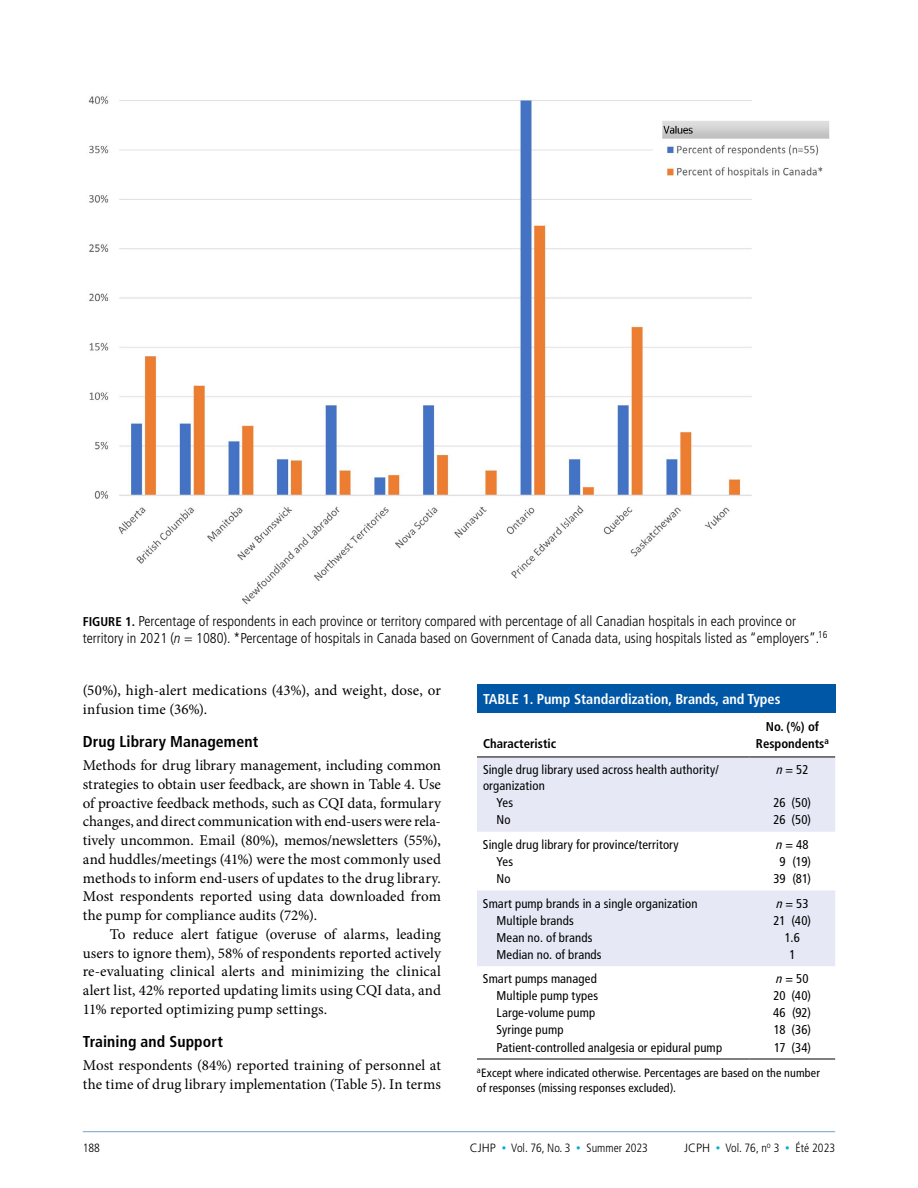
<style>
.page{position:relative;width:918px;height:1188px;background:#fff}
.page>*{position:absolute;margin:0;border:0;box-sizing:border-box;transform-origin:0 0}
.CJHP_H2{font:700 condensed 15.75px "Frutiger LT Std";letter-spacing:.005em;color:#000}
.CJHP_BodyText{font:15px/18.8px "Minion Pro";letter-spacing:.005em;color:#000}
.CJHP_BodyText_Inden{font:15px/18.8px "Minion Pro";letter-spacing:.01em;color:#000;text-align:justify}
.CJHP_FigureCaption{font:300 condensed 14.25px/17.2px "Frutiger LT Std";color:#000}
.CJHP_TableTitle_TAB{font:700 condensed 14.25px "Frutiger LT Std";color:#fff}
.CJHP_TableText{font:condensed 12.75px/16.2px "Frutiger LT Std";letter-spacing:.01em;color:#000}
.CJHP_TableText_Sub{font:condensed 12.75px "Frutiger LT Std";letter-spacing:.01em;color:#000}
.CJHP_TableColumnHea{font:700 condensed 12.75px/16.5px "Frutiger LT Std";color:#000;text-align:center}
.CJHP_Table_FN_Legen{font:condensed 12px/15px "Frutiger LT Std";letter-spacing:.015em;color:#000}
.t1{font:300 condensed 12px "Frutiger LT Std";color:#000}
.s1{font-weight:700;font-size:12.75px}
.s2{font-style:italic}
.s3{font-stretch:normal}
.s4{font-size:9px;color:#00acd7}
</style>
<div class="page">
<hr style="left:83px;top:1131px;width:752px;height:1px;background:#0057a5">
<div style="left:477px;top:684px;width:358px;height:29px;background:#0057a5"></div>
<svg style="left:477px;top:758px;width:358px;height:208px;fill:#e6e8f5"></svg>
<hr style="left:477px;top:757px;width:273px;height:1px;background:#000">
<hr style="left:750px;top:757px;width:85px;height:1px;background:#000">
<hr style="left:477px;top:1059px;width:273px;height:1px;background:#000">
<hr style="left:750px;top:1059px;width:85px;height:1px;background:#000">
<img style="left:88px;top:96px;width:664px;height:509px">
<img style="left:654px;top:114px;width:176px;height:70px">
<p class="CJHP_FigureCaption" style="left:83px;top:612px;width:746px"><span class="s1">FIGURE 1.</span> Percentage of respondents in each province or territory compared with percentage of all Canadian hospitals in each province or territory in 2021 (<span class="s2">n</span> = 1080). *Percentage of hospitals in Canada based on Government of Canada data, using hospitals listed as “employers”.<sup>16</sup></p>
<p class="CJHP_BodyText" style="left:83px;top:681px;width:360px">(50%), high-alert medications (43%), and weight, dose, or infusion time (36%).</p>
<p class="CJHP_H2" style="left:83px;top:732px;width:177px">Drug Library Management</p>
<p class="CJHP_BodyText" style="left:83px;top:756px;width:360px;text-align:justify">Methods for drug library management, including common strategies to obtain user feedback, are shown in Table 4. Use of proactive feedback methods, such as CQI data, formulary changes, and direct communication with end-users were rela&shy;tively uncommon. Email (80%), memos/newsletters (55%), and huddles/meetings (41%) were the most commonly used methods to inform end-users of updates to the drug library.<br>Most respondents reported using data downloaded from the pump for compliance audits (72%).</p>
<p class="CJHP_BodyText_Inden" style="left:83px;top:925px;width:360px;text-indent:27px">To reduce alert fatigue (overuse of alarms, leading users to ignore them), 58% of respondents reported actively re-evaluating clinical alerts and minimizing the clinical alert list, 42% reported updating limits using CQI data, and 11% reported optimizing pump settings.</p>
<p class="CJHP_H2" style="left:83px;top:1032px;width:142px">Training and Support</p>
<p class="CJHP_BodyText" style="left:83px;top:1056px;width:360px">Most respondents (84%) reported training of personnel at the time of drug library implementation (Table 5). In terms</p>
<p class="CJHP_TableTitle_TAB" style="left:483px;top:690px;width:299px">TABLE 1. Pump Standardization, Brands, and Types</p>
<p class="CJHP_TableColumnHea" style="left:483px;top:735px;width:75px">Characteristic</p>
<p class="CJHP_TableColumnHea" style="left:756px;top:719px;width:74px">No. (%) of<br>Respondents<sup>a</sup></p>
<p class="CJHP_TableText" style="left:483px;top:762px;width:237px">Single drug library used across health authority/ organization</p>
<p class="CJHP_TableText" style="left:776px;top:762px;width:34px"><span class="s2">n</span> = 52</p>
<p class="CJHP_TableText_Sub" style="left:496px;top:795px;width:18px">Yes</p>
<p class="CJHP_TableText" style="left:774px;top:795px;width:39px">26 (50)</p>
<p class="CJHP_TableText_Sub" style="left:496px;top:812px;width:16px">No</p>
<p class="CJHP_TableText" style="left:774px;top:812px;width:39px">26 (50)</p>
<p class="CJHP_TableText" style="left:483px;top:836px;width:197px">Single drug library for province/territory</p>
<p class="CJHP_TableText" style="left:776px;top:836px;width:34px"><span class="s2">n</span> = 48</p>
<p class="CJHP_TableText_Sub" style="left:496px;top:854px;width:18px">Yes</p>
<p class="CJHP_TableText" style="left:780px;top:853px;width:33px">9 (19)</p>
<p class="CJHP_TableText_Sub" style="left:496px;top:871px;width:16px">No</p>
<p class="CJHP_TableText" style="left:773px;top:871px;width:39px">39 (81)</p>
<p class="CJHP_TableText" style="left:483px;top:895px;width:216px">Smart pump brands in a single organization</p>
<p class="CJHP_TableText" style="left:776px;top:895px;width:34px"><span class="s2">n</span> = 53</p>
<p class="CJHP_TableText_Sub" style="left:496px;top:913px;width:79px">Multiple brands</p>
<p class="CJHP_TableText" style="left:774px;top:912px;width:39px">21 (40)</p>
<p class="CJHP_TableText_Sub" style="left:496px;top:930px;width:97px">Mean no. of brands</p>
<p class="CJHP_TableText" style="left:785px;top:929px;width:16px">1.6</p>
<p class="CJHP_TableText_Sub" style="left:496px;top:947px;width:107px">Median no. of brands</p>
<p class="CJHP_TableText" style="left:789px;top:946px;width:8px">1</p>
<p class="CJHP_TableText" style="left:483px;top:971px;width:115px">Smart pumps managed</p>
<p class="CJHP_TableText" style="left:776px;top:971px;width:34px"><span class="s2">n</span> = 50</p>
<p class="CJHP_TableText_Sub" style="left:496px;top:988px;width:103px">Multiple pump types</p>
<p class="CJHP_TableText" style="left:773px;top:988px;width:39px">20 (40)</p>
<p class="CJHP_TableText_Sub" style="left:496px;top:1006px;width:100px">Large-volume pump</p>
<p class="CJHP_TableText" style="left:773px;top:1005px;width:40px">46 (92)</p>
<p class="CJHP_TableText_Sub" style="left:496px;top:1023px;width:69px">Syringe pump</p>
<p class="CJHP_TableText" style="left:774px;top:1022px;width:39px">18 (36)</p>
<p class="CJHP_TableText_Sub" style="left:496px;top:1040px;width:227px">Patient-controlled analgesia or epidural pump</p>
<p class="CJHP_TableText" style="left:774px;top:1039px;width:39px">17 (34)</p>
<p class="CJHP_Table_FN_Legen" style="left:477px;top:1065px;width:344px"><sup>a</sup>Except where indicated otherwise. Percentages are based on the number of responses (missing responses excluded).</p>
<p class="t1" style="left:83px;top:1141px;width:19px">188</p>
<p class="t1" style="left:470px;top:1141px;width:180px"><span class="s3">CJHP</span> <span class="s4">•</span> Vol. 76, No. 3 <span class="s4">•</span> Summer 2023</p>
<p class="t1" style="left:684px;top:1141px;width:153px"><span class="s3">JCPH</span> <span class="s4">•</span> Vol. 76, n<sup>o</sup> 3 <span class="s4">•</span> Été 2023</p>
</div>
